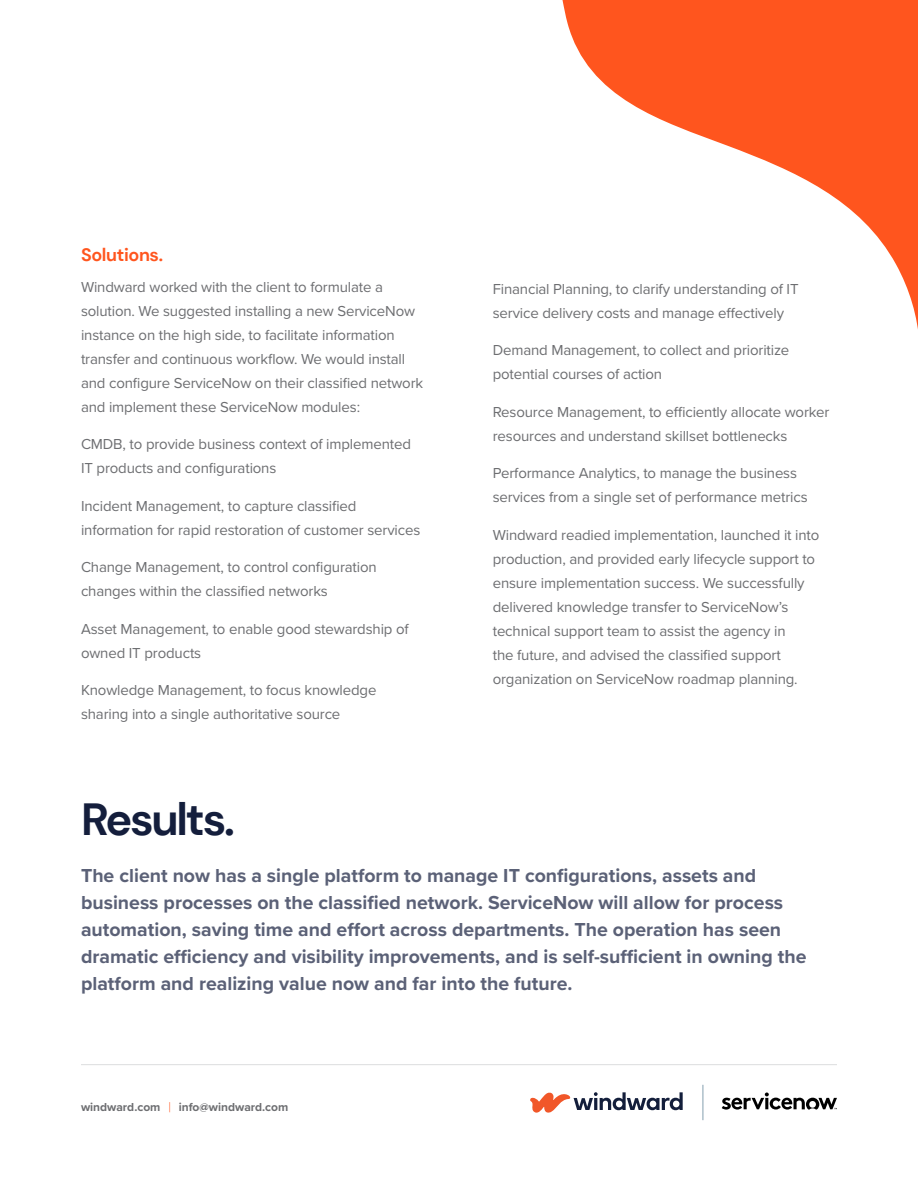
<style>
.page{position:relative;width:918px;height:1188px;background:#fff}
.page>*{position:absolute;margin:0;border:0;box-sizing:border-box;transform-origin:0 0}
.t1{font:700 45px "DM Sans";letter-spacing:-.05em;color:#141e3c}
.t2{font:700 19.5px/27px "Proxima Nova";color:#5b6177}
.t3{font:700 18px "DM Sans";letter-spacing:-.02em;color:#ff551e}
.t4{font:15px/24px "Proxima Nova";letter-spacing:-.01em;color:#6d6e71}
.t5{font:700 12px "Proxima Nova";color:#6d6e71}
.s1{font-weight:300;font-size:14.4px;color:#ff551e}
</style>
<div class="page">
<hr style="left:81px;top:1064px;width:756px;height:1px;background:#dcddde">
<svg style="left:530px;top:1092px;width:153px;height:21px"></svg>
<svg style="left:722px;top:1093px;width:115px;height:17px"></svg>
<hr style="left:702px;top:1085px;width:2px;height:35px;background:#5b7f95">
<svg style="left:563px;top:0;width:355px;height:329px"></svg>
<p class="t3" style="left:81px;top:243px;width:84px">Solutions.</p>
<p class="t4" style="left:81px;top:274px;width:344px">Windward worked with the client to formulate a solution. We suggested installing a new ServiceNow instance on the high side, to facilitate information transfer and continuous workflow. We would install and configure ServiceNow on their classified network and implement these ServiceNow modules:</p>
<p class="t4" style="left:81px;top:431px;width:332px">CMDB, to provide business context of implemented<br>IT products and configurations</p>
<p class="t4" style="left:81px;top:493px;width:341px">Incident Management, to capture classified information for rapid restoration of customer services</p>
<p class="t4" style="left:81px;top:554px;width:297px">Change Management, to control configuration changes within the classified networks</p>
<p class="t4" style="left:81px;top:616px;width:329px">Asset Management, to enable good stewardship of owned IT products</p>
<p class="t4" style="left:81px;top:677px;width:297px">Knowledge Management, to focus knowledge sharing into a single authoritative source</p>
<p class="t4" style="left:493px;top:276px;width:307px">Financial Planning, to clarify understanding of IT service delivery costs and manage effectively</p>
<p class="t4" style="left:493px;top:338px;width:298px">Demand Management, to collect and prioritize potential courses of action</p>
<p class="t4" style="left:493px;top:399px;width:338px">Resource Management, to efficiently allocate worker resources and understand skillset bottlenecks</p>
<p class="t4" style="left:493px;top:461px;width:316px">Performance Analytics, to manage the business services from a single set of performance metrics</p>
<p class="t4" style="left:493px;top:522px;width:328px">Windward readied implementation, launched it into production, and provided early lifecycle support to ensure implementation success. We successfully delivered knowledge transfer to ServiceNow’s technical support team to assist the agency in<br>the future, and advised the classified support organization on ServiceNow roadmap planning.</p>
<h1 class="t1" style="left:81px;top:791px;width:155px">Results.</h1>
<p class="t2" style="left:81px;top:861px;width:727px">The client now has a single platform to manage IT configurations, assets and business processes on the classified network. ServiceNow will allow for process automation, saving time and effort across departments. The operation has seen dramatic efficiency and visibility improvements, and is self-sufficient in owning the platform and realizing value now and far into the future.</p>
<p class="t5" style="left:81px;top:1098px;width:209px">windward.com <span class="s1">|</span> info@windward.com</p>
</div>
